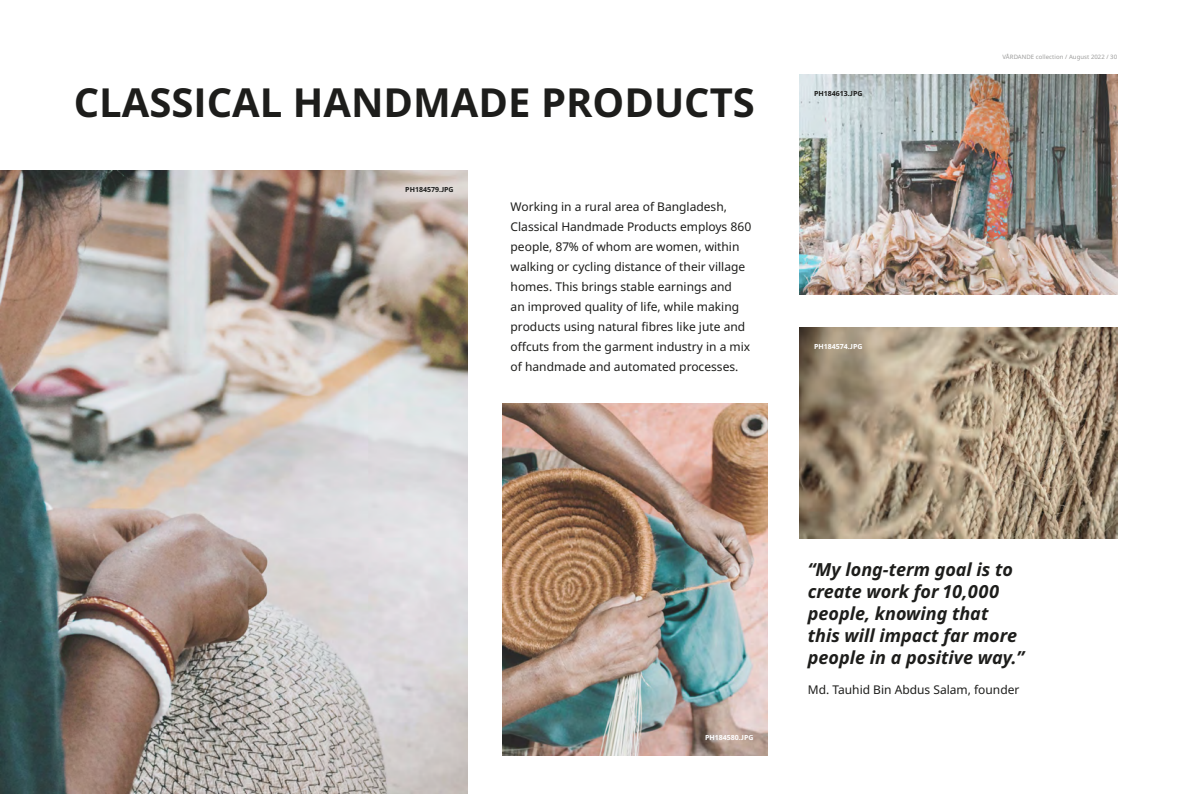
<style>
.page{position:relative;width:1191px;height:794px;background:#fff}
.page>*{position:absolute;margin:0;border:0;box-sizing:border-box;transform-origin:0 0}
.t1{font:700 40px "Noto IKEA Latin";color:#1d1d1b}
.t2{font:italic 700 18px/22px "Noto IKEA Latin";color:#1d1d1b}
.t3{font:12px/20px "Noto IKEA Latin";color:#1d1d1b}
.t4{font:700 7px "Noto IKEA Latin";color:#fff}
.t5{font:700 7px "Noto IKEA Latin";color:#1d1d1b}
.t6{font:6px "Noto IKEA Latin";letter-spacing:.01em;color:#9d9d9c}
</style>
<div class="page">
<img style="left:800px;top:327px;width:317px;height:211px">
<img style="left:0;top:170px;width:468px;height:624px">
<img style="left:502px;top:403px;width:265px;height:352px">
<img style="left:799px;top:74px;width:318px;height:220px">
<h1 class="t1" style="left:74px;top:74px;width:683px">CLASSICAL HANDMADE PRODUCTS</h1>
<p class="t5" style="left:405px;top:184px;width:50px">PH184579.jpg</p>
<p class="t3" style="left:510px;top:196px;width:242px">Working in a rural area of Bangladesh, Classical Handmade Products employs 860 people, 87% of whom are women, within walking or cycling distance of their village homes. This brings stable earnings and<br>an improved quality of life, while making products using natural fibres like jute and offcuts from the garment industry in a mix of handmade and automated processes.</p>
<p class="t5" style="left:814px;top:88px;width:50px">PH184613.jpg</p>
<p class="t4" style="left:814px;top:341px;width:50px">PH184574.jpg</p>
<p class="t6" style="left:1002px;top:53px;width:116px">VÅRDANDE collection / August 2022 / 30</p>
<p class="t4" style="left:705px;top:732px;width:50px">PH184580.jpg</p>
<h2 class="t2" style="left:807px;top:558px;width:218px">“My long-term goal is to create work for 10,000 people, knowing that this will impact far more people in a positive way.”</h2>
<p class="t3" style="left:807px;top:679px;width:213px">Md. Tauhid Bin Abdus Salam, founder</p>
</div>
